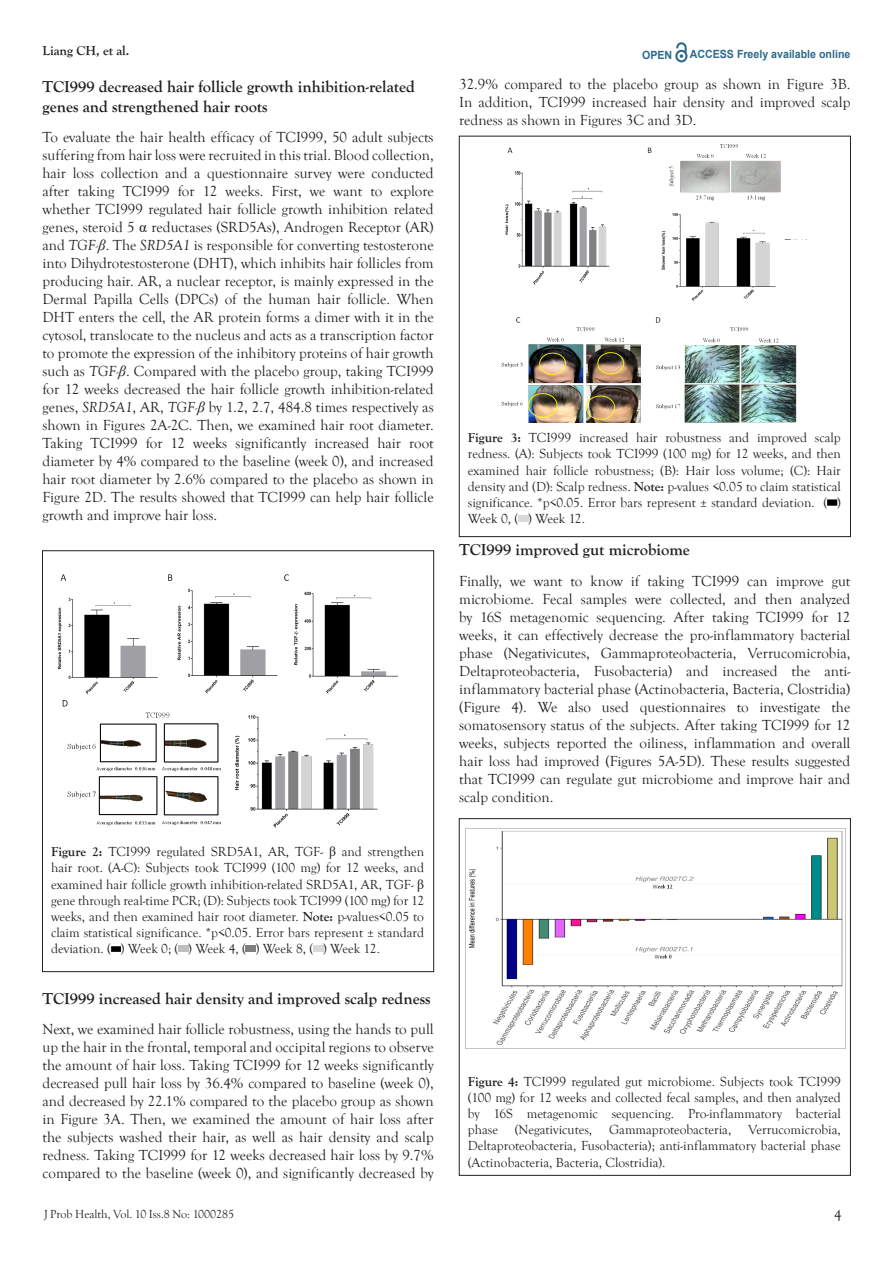
<style>
.page{position:relative;width:893px;height:1263px;background:#fff}
.page>*{position:absolute;margin:0;border:0;box-sizing:border-box;transform-origin:0 0}
.t1{font:700 16.5px/19.8px "Goudy Old Style T";color:#231f20}
.t2{font:15px/18px "Goudy Old Style T";color:#231f20;text-align:justify}
.t3{font:13.5px/16.2px "Goudy Old Style T";color:#231f20;text-align:justify}
.t4{font:700 13.5px "Goudy Old Style T";color:#231f20}
.t5{font:12px "Goudy Old Style T";color:#231f20}
.t6{font:700 11.25px "Arial";color:#2d6a8e;scale:.94 1}
.s1{font-family:"Times New Roman"}
.s2{font-style:italic}
.s3{font-family:"Times New Roman";font-style:italic}
.s4{font-weight:700}
</style>
<div class="page">
<svg style="left:675px;top:43px;width:12px;height:19px"></svg>
<img style="left:465px;top:828px;width:381px;height:221px">
<img style="left:57px;top:574px;width:342px;height:254px">
<svg style="left:111px;top:946px;width:10px;height:6px"></svg>
<svg style="left:178px;top:946px;width:10px;height:6px"></svg>
<svg style="left:246px;top:946px;width:10px;height:6px"></svg>
<svg style="left:313px;top:946px;width:10px;height:6px"></svg>
<div style="left:384px;top:739px;width:38px;height:43px;background:#fff"></div>
<div style="left:459px;top:136px;width:391px;height:401px;border:1px solid #231f20"></div>
<img style="left:501px;top:144px;width:306px;height:278px">
<svg style="left:827px;top:499px;width:10px;height:6px"></svg>
<svg style="left:518px;top:516px;width:10px;height:6px"></svg>
<div style="left:780px;top:240px;width:46px;height:49px;background:#fff"></div>
<div style="left:617px;top:201px;width:26px;height:44px;background:#fff"></div>
<p class="t4" style="left:43px;top:43px;width:88px">Liang CH, et al.</p>
<p class="t6" style="left:642px;top:47px;width:34px">OPEN</p>
<p class="t6" style="left:690px;top:46px;width:172px">ACCESS Freely available online</p>
<p class="t1" style="left:43px;top:77px;width:374px">TCI999 decreased hair follicle growth inhibition-related genes and strengthened hair roots</p>
<p class="t2" style="left:43px;top:129px;width:393px">To evaluate the hair health efficacy of TCI999, 50 adult subjects suffering from hair loss were recruited in this trial. Blood collection, hair loss collection and a questionnaire survey were conducted after taking TCI999 for 12 weeks. First, we want to explore whether TCI999 regulated hair follicle growth inhibition related genes, steroid 5 <span class="s1">α</span> reductases (SRD5As), Androgen Receptor (AR) and <span class="s2">TGF-</span><span class="s3">β</span>. The <span class="s2">SRD5A1</span> is responsible for converting testosterone into Dihydrotestosterone (DHT), which inhibits hair follicles from producing hair. AR, a nuclear receptor, is mainly expressed in the Dermal Papilla Cells (DPCs) of the human hair follicle. When DHT enters the cell, the AR protein forms a dimer with it in the cytosol, translocate to the nucleus and acts as a transcription factor to promote the expression of the inhibitory proteins of hair growth such as <span class="s2">TGF-</span><span class="s3">β</span>. Compared with the placebo group, taking TCI999 for 12 weeks decreased the hair follicle growth inhibition-related genes, <span class="s2">SRD5A1</span>, AR, <span class="s2">TGF-</span><span class="s3">β</span> by 1.2, 2.7, 484.8 times respectively as shown in Figures 2A-2C. Then, we examined hair root diameter.<br>Taking TCI999 for 12 weeks significantly increased hair root diameter by 4% compared to the baseline (week 0), and increased hair root diameter by 2.6% compared to the placebo as shown in Figure 2D. The results showed that TCI999 can help hair follicle growth and improve hair loss.</p>
<p class="t3" style="left:51px;top:844px;width:375px"><span class="s4">Figure 2:</span> TCI999 regulated SRD5A1, AR, TGF- <span class="s1">β</span> and strengthen hair root. (A-C): Subjects took TCI999 (100 mg) for 12 weeks, and examined hair follicle growth inhibition-related SRD5A1, AR, TGF- <span class="s1">β </span>gene through real-time PCR; (D): Subjects took TCI999 (100 mg) for 12 weeks, and then examined hair root diameter. <span class="s4">Note:</span> p-values&lt;0.05 to claim statistical significance. *p&lt;0.05. Error bars represent ± standard deviation. ( ) Week 0; ( ) Week 4, ( ) Week 8, ( ) Week 12.</p>
<p class="t1" style="left:43px;top:988px;width:390px">TCI999 increased hair density and improved scalp redness</p>
<p class="t2" style="left:43px;top:1021px;width:393px">Next, we examined hair follicle robustness, using the hands to pull up the hair in the frontal, temporal and occipital regions to observe the amount of hair loss. Taking TCI999 for 12 weeks significantly decreased pull hair loss by 36.4% compared to baseline (week 0), and decreased by 22.1% compared to the placebo group as shown in Figure 3A. Then, we examined the amount of hair loss after the subjects washed their hair, as well as hair density and scalp redness. Taking TCI999 for 12 weeks decreased hair loss by 9.7% compared to the baseline (week 0), and significantly decreased by</p>
<p class="t5" style="left:44px;top:1207px;width:192px">J Prob Health, Vol. 10 Iss.8 No: 1000285</p>
<p class="t2" style="left:459px;top:75px;width:393px">32.9% compared to the placebo group as shown in Figure 3B.<br>In addition, TCI999 increased hair density and improved scalp redness as shown in Figures 3C and 3D.</p>
<p class="t3" style="left:468px;top:430px;width:375px"><span class="s4">Figure 3:</span> TCI999 increased hair robustness and improved scalp redness. (A): Subjects took TCI999 (100 mg) for 12 weeks, and then examined hair follicle robustness; (B): Hair loss volume; (C): Hair density and (D): Scalp redness. <span class="s4">Note:</span> p-values &lt;0.05 to claim statistical significance. *p&lt;0.05. Error bars represent ± standard deviation. ( )<br>Week 0, ( ) Week 12.</p>
<p class="t1" style="left:459px;top:540px;width:232px">TCI999 improved gut microbiome</p>
<p class="t2" style="left:459px;top:572px;width:393px">Finally, we want to know if taking TCI999 can improve gut microbiome. Fecal samples were collected, and then analyzed by 16S metagenomic sequencing. After taking TCI999 for 12 weeks, it can effectively decrease the pro-inflammatory bacterial phase (Negativicutes, Gammaproteobacteria, Verrucomicrobia, Deltaproteobacteria, Fusobacteria) and increased the anti&shy;inflammatory bacterial phase (Actinobacteria, Bacteria, Clostridia) (Figure 4). We also used questionnaires to investigate the somatosensory status of the subjects. After taking TCI999 for 12 weeks, subjects reported the oiliness, inflammation and overall hair loss had improved (Figures 5A-5D). These results suggested that TCI999 can regulate gut microbiome and improve hair and scalp condition.</p>
<p class="t3" style="left:468px;top:1073px;width:375px"><span class="s4">Figure 4:</span> TCI999 regulated gut microbiome. Subjects took TCI999 (100 mg) for 12 weeks and collected fecal samples, and then analyzed by 16S metagenomic sequencing. Pro-inflammatory bacterial phase</p>
<p class="t3" style="left:515px;top:1122px;width:79px">(Negativicutes,</p>
<p class="t3" style="left:609px;top:1122px;width:124px">Gammaproteobacteria,</p>
<p class="t3" style="left:468px;top:1122px;width:375px;text-indent:280px">Verrucomicrobia, Deltaproteobacteria, Fusobacteria); anti-inflammatory bacterial phase (Actinobacteria, Bacteria, Clostridia).</p>
<p class="t2" style="left:834px;top:1207px;width:9px">4</p>
</div>
